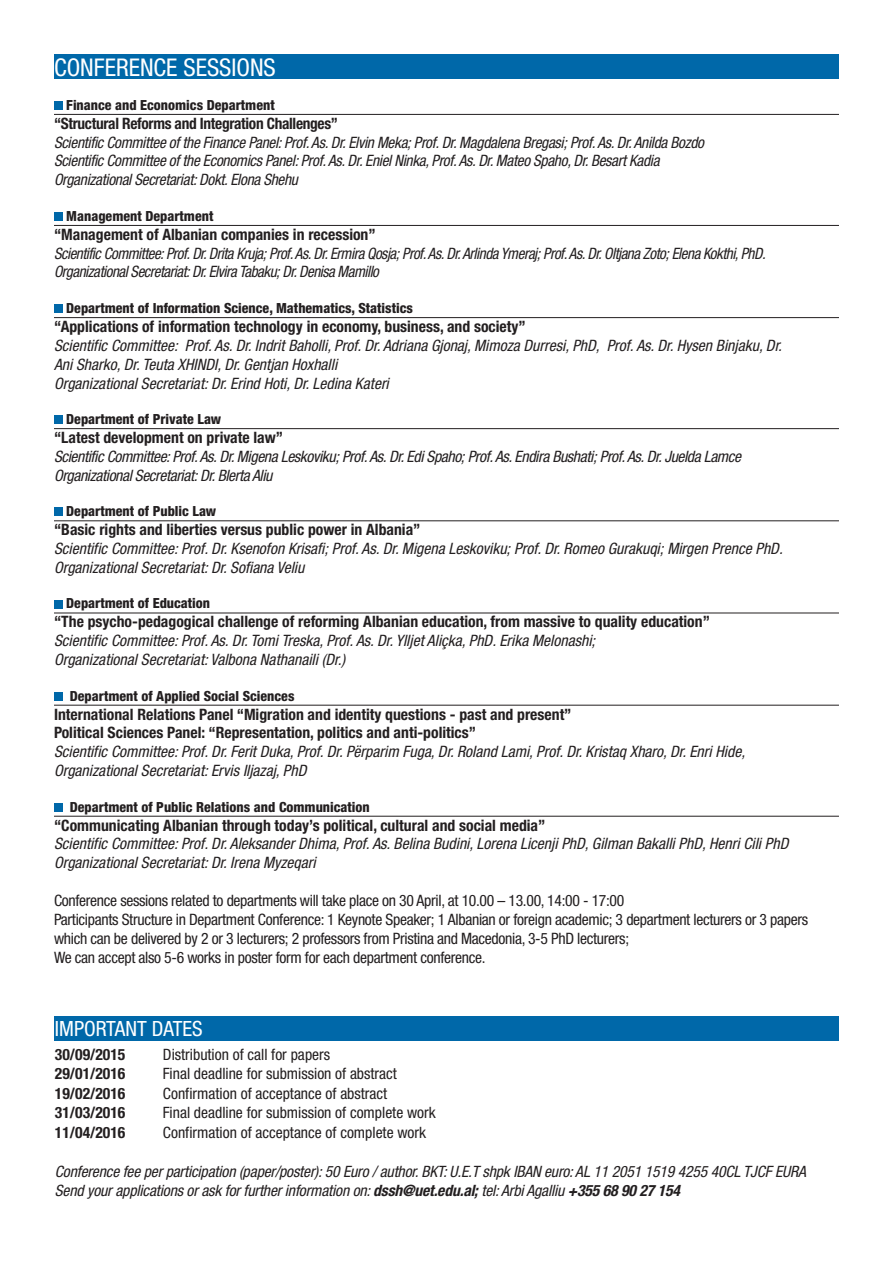
<style>
.page{position:relative;width:893px;height:1263px;background:#fff}
.page>*{position:absolute;margin:0;border:0;box-sizing:border-box;transform-origin:0 0}
.t1{font:condensed 24.45px "Helvetica Neue";color:#fff}
.t2{font:condensed 21px "Helvetica Neue";color:#fff}
.t3{font:italic condensed 15.75px/18.9px "Helvetica Neue";color:#231f20}
.t4{font:700 condensed 15.75px/18.9px "Helvetica Neue";color:#231f20}
.t5{font:condensed 15.75px/18.9px "Helvetica Neue";letter-spacing:-.02em;color:#231f20}
.t6{font:italic condensed 15.75px/18.9px "Helvetica Neue";letter-spacing:-.02em;color:#231f20}
.t7{font:italic condensed 15.75px/18.9px "Helvetica Neue";letter-spacing:-.03em;color:#231f20;scale:.96 1}
.t8{font:italic condensed 15.75px/18.9px "Helvetica Neue";letter-spacing:-.025em;color:#231f20}
.t9{font:700 condensed 15.75px "Helvetica Neue";letter-spacing:-.02em;color:#231f20}
.t10{font:italic condensed 15.6px/19.5px "Helvetica Neue";letter-spacing:-.01em;color:#231f20}
.t11{font:condensed 15.6px "Helvetica Neue";color:#231f20}
.t12{font:700 condensed 15.6px "Helvetica Neue";color:#231f20}
.t13{font:800 condensed 13.95px "Helvetica Neue";color:#231f20}
.s1{font-weight:700}
</style>
<div class="page">
<div style="left:54px;top:54px;width:785px;height:25px;background:#0068a9"></div>
<hr style="left:54px;top:114px;width:785px;height:1px;background:#231f20">
<hr style="left:54px;top:225px;width:785px;height:1px;background:#231f20">
<hr style="left:54px;top:317px;width:785px;height:1px;background:#231f20">
<hr style="left:54px;top:428px;width:785px;height:1px;background:#231f20">
<hr style="left:54px;top:520px;width:785px;height:1px;background:#231f20">
<hr style="left:54px;top:612px;width:785px;height:1px;background:#231f20">
<hr style="left:54px;top:705px;width:785px;height:1px;background:#231f20">
<hr style="left:54px;top:816px;width:785px;height:1px;background:#231f20">
<div style="left:54px;top:101px;width:9px;height:9px;background:#0068a9"></div>
<div style="left:54px;top:212px;width:9px;height:9px;background:#0068a9"></div>
<div style="left:54px;top:304px;width:9px;height:9px;background:#0068a9"></div>
<div style="left:54px;top:415px;width:9px;height:9px;background:#0068a9"></div>
<div style="left:54px;top:508px;width:9px;height:8px;background:#0068a9"></div>
<div style="left:54px;top:600px;width:9px;height:8px;background:#0068a9"></div>
<div style="left:54px;top:692px;width:9px;height:9px;background:#0068a9"></div>
<div style="left:54px;top:803px;width:9px;height:9px;background:#0068a9"></div>
<div style="left:54px;top:1016px;width:785px;height:25px;background:#0068a9"></div>
<h1 class="t1" style="left:54px;top:53px;width:223px">CONFERENCE SESSIONS</h1>
<p class="t13" style="left:66px;top:96px;width:210px">Finance and Economics Department</p>
<p class="t9" style="left:54px;top:114px;width:286px">“Structural Reforms and Integration Challenges”</p>
<p class="t6" style="left:54px;top:132px;width:651px">Scientific Committee of the Finance Panel: Prof. As. Dr. Elvin Meka; Prof. Dr. Magdalena Bregasi; Prof. As. Dr. Anilda Bozdo<br>Scientific Committee of the Economics Panel: Prof. As. Dr. Eniel Ninka, Prof. As. Dr. Mateo Spaho, Dr. Besart Kadia<br>Organizational Secretariat: Dokt. Elona Shehu</p>
<p class="t13" style="left:66px;top:207px;width:149px">Management Department</p>
<p class="t4" style="left:54px;top:224px;width:323px">“Management of Albanian companies in recession”</p>
<p class="t7" style="left:54px;top:243px;width:743px">Scientific Committee: Prof. Dr. Drita Kruja; Prof. As. Dr. Ermira Qosja; Prof. As. Dr. Arlinda Ymeraj; Prof. As. Dr. Oltjana Zoto; Elena Kokthi, PhD.<br>Organizational Secretariat: Dr. Elvira Tabaku; Dr. Denisa Mamillo</p>
<p class="t13" style="left:66px;top:299px;width:348px">Department of Information Science, Mathematics, Statistics</p>
<p class="t4" style="left:54px;top:317px;width:473px">“Applications of information technology in economy, business, and society”</p>
<p class="t3" style="left:54px;top:336px;width:729px">Scientific Committee: Prof. As. Dr. Indrit Baholli, Prof. Dr. Adriana Gjonaj, Mimoza Durresi, PhD, Prof. As. Dr. Hysen Binjaku, Dr.<br>Ani Sharko, Dr. Teuta XHINDI, Dr. Gentjan Hoxhalli<br>Organizational Secretariat: Dr. Erind Hoti, Dr. Ledina Kateri</p>
<p class="t13" style="left:66px;top:410px;width:156px">Department of Private Law</p>
<p class="t4" style="left:54px;top:428px;width:231px">“Latest development on private law”</p>
<p class="t8" style="left:54px;top:447px;width:689px">Scientific Committee: Prof. As. Dr. Migena Leskoviku; Prof. As. Dr. Edi Spaho; Prof. As. Endira Bushati; Prof. As. Dr. Juelda Lamce<br>Organizational Secretariat: Dr. Blerta Aliu</p>
<p class="t13" style="left:66px;top:503px;width:151px">Department of Public Law</p>
<p class="t4" style="left:54px;top:520px;width:368px">“Basic rights and liberties versus public power in Albania”</p>
<p class="t3" style="left:54px;top:539px;width:730px">Scientific Committee: Prof. Dr. Ksenofon Krisafi; Prof. As. Dr. Migena Leskoviku; Prof. Dr. Romeo Gurakuqi; Mirgen Prence PhD.<br>Organizational Secretariat: Dr. Sofiana Veliu</p>
<p class="t13" style="left:66px;top:595px;width:145px">Department of Education</p>
<p class="t4" style="left:54px;top:612px;width:657px">“The psycho-pedagogical challenge of reforming Albanian education, from massive to quality education”</p>
<p class="t3" style="left:54px;top:631px;width:543px">Scientific Committee: Prof. As. Dr. Tomi Treska, Prof. As. Dr. Ylljet Aliçka, PhD. Erika Melonashi;<br>Organizational Secretariat: Valbona Nathanaili (Dr.)</p>
<p class="t13" style="left:70px;top:687px;width:226px">Department of Applied Social Sciences</p>
<p class="t4" style="left:54px;top:704px;width:519px">International Relations Panel “Migration and identity questions - past and present”<br>Political Sciences Panel: “Representation, politics and anti-politics”</p>
<p class="t3" style="left:54px;top:742px;width:693px">Scientific Committee: Prof. Dr. Ferit Duka, Prof. Dr. Përparim Fuga, Dr. Roland Lami, Prof. Dr. Kristaq Xharo, Dr. Enri Hide,<br>Organizational Secretariat: Ervis Iljazaj, PhD</p>
<p class="t13" style="left:70px;top:798px;width:301px">Department of Public Relations and Communication</p>
<p class="t4" style="left:54px;top:815px;width:493px">“Communicating Albanian through today’s political, cultural and social media”</p>
<p class="t3" style="left:54px;top:834px;width:736px">Scientific Committee: Prof. Dr. Aleksander Dhima, Prof. As. Belina Budini, Lorena Licenji PhD, Gilman Bakalli PhD, Henri Cili PhD<br>Organizational Secretariat: Dr. Irena Myzeqari</p>
<p class="t5" style="left:54px;top:891px;width:756px">Conference sessions related to departments will take place on 30 April, at 10.00 – 13.00, 14:00 - 17:00<br>Participants Structure in Department Conference: 1 Keynote Speaker; 1 Albanian or foreign academic; 3 department lecturers or 3 papers which can be delivered by 2 or 3 lecturers; 2 professors from Pristina and Macedonia, 3-5 PhD lecturers;<br>We can accept also 5-6 works in poster form for each department conference.</p>
<h2 class="t2" style="left:55px;top:1016px;width:149px">IMPORTANT DATES</h2>
<p class="t12" style="left:55px;top:1045px;width:72px">30/09/2015</p>
<p class="t11" style="left:163px;top:1045px;width:169px">Distribution of call for papers</p>
<p class="t12" style="left:55px;top:1064px;width:72px">29/01/2016</p>
<p class="t11" style="left:163px;top:1065px;width:235px">Final deadline for submission of abstract</p>
<p class="t12" style="left:55px;top:1084px;width:72px">19/02/2016</p>
<p class="t11" style="left:163px;top:1084px;width:226px">Confirmation of acceptance of abstract</p>
<p class="t12" style="left:55px;top:1103px;width:72px">31/03/2016</p>
<p class="t11" style="left:163px;top:1104px;width:274px">Final deadline for submission of complete work</p>
<p class="t12" style="left:55px;top:1123px;width:72px">11/04/2016</p>
<p class="t11" style="left:163px;top:1123px;width:265px">Confirmation of acceptance of complete work</p>
<p class="t10" style="left:55px;top:1161px;width:752px">Conference fee per participation (paper/poster): 50 Euro / author. BKT: U.E.T shpk IBAN euro: AL 11 2051 1519 4255 40CL TJCF EURA<br>Send your applications or ask for further information on: <span class="s1">dssh@uet.edu.al;</span> tel: Arbi Agalliu <span class="s1">+355 68 90 27 154</span></p>
</div>
